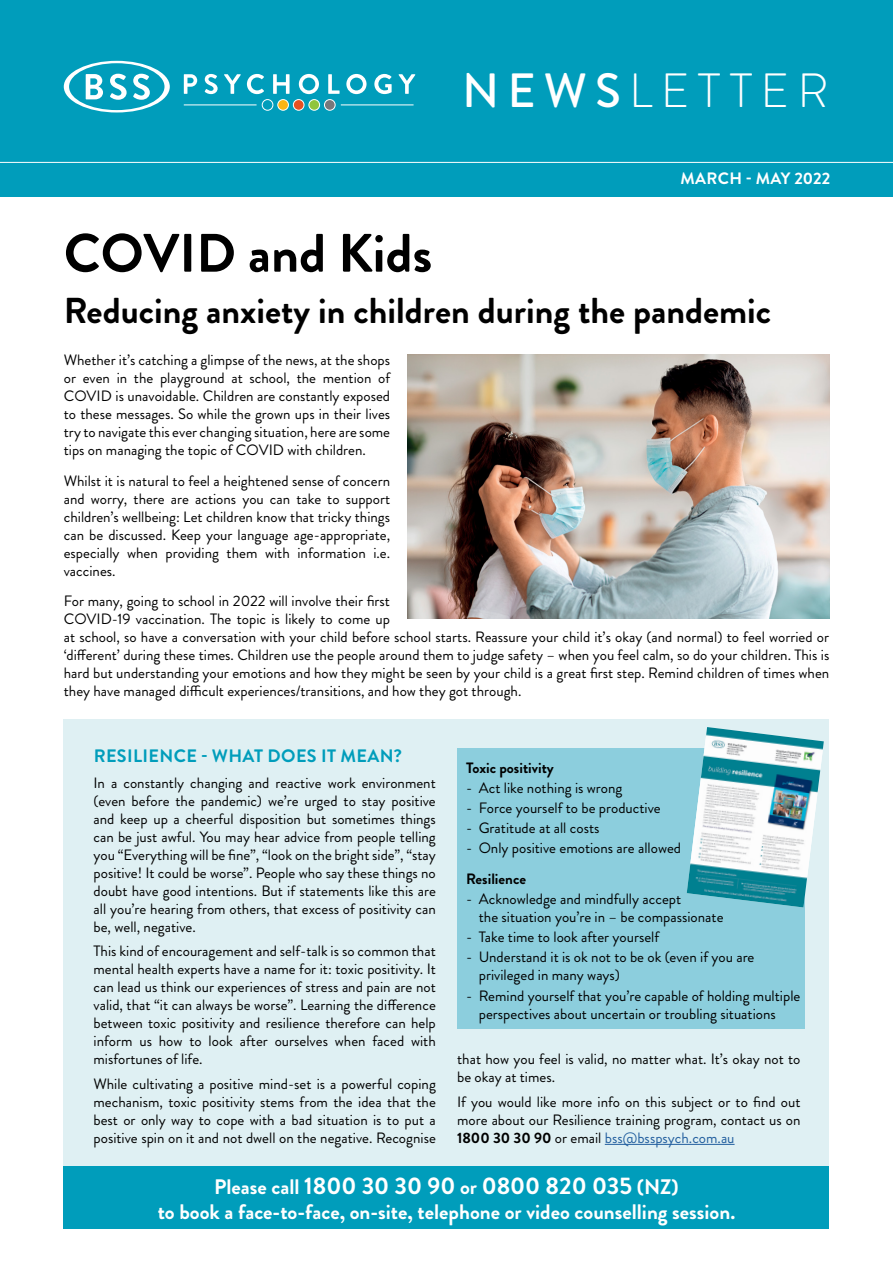
<style>
.page{position:relative;width:893px;height:1263px;background:#fff}
.page>*{position:absolute;margin:0;border:0;box-sizing:border-box;transform-origin:0 0}
.t1{font:700 54px "Brandon Grotesque";color:#000}
.t2{font:300 48px "Brandon Grotesque";letter-spacing:.17em;color:#fff}
.t3{font:700 36px "Brandon Grotesque";color:#000}
.t4{font:700 24px "Brandon Grotesque";color:#fff}
.t5{font:700 21px "Brandon Grotesque";color:#fff}
.t6{font:700 18px "Brandon Grotesque";letter-spacing:.02em;color:#009dbb}
.t7{font:700 16.5px "Brandon Grotesque";letter-spacing:.02em;color:#fff}
.t8{font:15px/18px "Brandon Grotesque";color:#000;text-align:justify}
.t9{font:700 15px "Brandon Grotesque";color:#000}
.s1{font-weight:500}
.s2{font-weight:700}
.s3{color:#215e9e}
.s4{font-size:21px}
</style>
<div class="page">
<div style="left:0;top:0;width:893px;height:197px;background:#009dbb"></div>
<hr style="left:0;top:162px;width:893px;height:1px;background:#fff">
<svg style="left:184px;top:74px;width:13px;height:20px"></svg>
<svg style="left:205px;top:74px;width:13px;height:20px"></svg>
<svg style="left:224px;top:74px;width:17px;height:20px"></svg>
<svg style="left:247px;top:74px;width:17px;height:20px"></svg>
<svg style="left:273px;top:74px;width:17px;height:20px"></svg>
<svg style="left:299px;top:74px;width:20px;height:20px"></svg>
<svg style="left:328px;top:74px;width:12px;height:20px"></svg>
<svg style="left:346px;top:74px;width:20px;height:20px"></svg>
<svg style="left:374px;top:74px;width:18px;height:20px"></svg>
<svg style="left:398px;top:74px;width:17px;height:20px"></svg>
<hr style="left:184px;top:105px;width:73px;height:1px;background:#fff">
<hr style="left:341px;top:105px;width:73px;height:1px;background:#fff">
<svg style="left:64px;top:61px;width:106px;height:51px"></svg>
<div style="left:262px;top:99px;width:11px;height:12px;border:1px solid #fff;border-radius:50%"></div>
<div style="left:278px;top:100px;width:10px;height:10px;background:#fcb515;border-radius:50%"></div>
<div style="left:277px;top:99px;width:12px;height:12px;border:1px solid #fff;border-radius:50%"></div>
<div style="left:293px;top:100px;width:11px;height:10px;background:#e65022;border-radius:50%"></div>
<div style="left:293px;top:99px;width:11px;height:12px;border:1px solid #fff;border-radius:50%"></div>
<div style="left:309px;top:100px;width:11px;height:10px;background:#90c53d;border-radius:50%"></div>
<div style="left:309px;top:99px;width:11px;height:12px;border:1px solid #fff;border-radius:50%"></div>
<div style="left:324px;top:100px;width:11px;height:10px;background:#77787b;border-radius:50%"></div>
<div style="left:324px;top:99px;width:11px;height:12px;border:1px solid #fff;border-radius:50%"></div>
<div style="left:64px;top:719px;width:765px;height:510px;background:#dff0f3"></div>
<div style="left:64px;top:1166px;width:765px;height:63px;background:#009dbb"></div>
<img style="left:407px;top:354px;width:422px;height:265px">
<hr style="left:605px;top:1144px;width:130px;height:1px;background:#215e9e">
<div style="left:457px;top:749px;width:347px;height:280px;background:#8ccedd"></div>
<img style="left:687px;top:727px;width:137px;height:180px">
<h2 class="t2" style="left:462px;top:57px;width:368px"><span class="s1">NEWS</span>LETTER</h2>
<p class="t7" style="left:680px;top:166px;width:151px">MARCH - MAY 2022</p>
<h1 class="t1" style="left:64px;top:215px;width:370px">COVID and Kids</h1>
<h3 class="t3" style="left:64px;top:286px;width:709px">Reducing anxiety in children during the pandemic</h3>
<p class="t8" style="left:64px;top:351px;width:328px">Whether it’s catching a glimpse of the news, at the shops or even in the playground at school, the mention of COVID is unavoidable. Children are constantly exposed to these messages. So while the grown ups in their lives try to navigate this ever changing situation, here are some tips on managing the topic of COVID with children.</p>
<p class="t8" style="left:64px;top:472px;width:328px">Whilst it is natural to feel a heightened sense of concern and worry, there are actions you can take to support children’s wellbeing: Let children know that tricky things can be discussed. Keep your language age-appropriate, especially when providing them with information i.e. vaccines.</p>
<p class="t8" style="left:64px;top:592px;width:767px;text-align:left">For many, going to school in 2022 will involve their first<br>COVID-19 vaccination. The topic is likely to come up<br>at school, so have a conversation with your child before school starts. Reassure your child it’s okay (and normal) to feel worried or ‘different’ during these times. Children use the people around them to judge safety – when you feel calm, so do your children. This is hard but understanding your emotions and how they might be seen by your child is a great first step. Remind children of times when they have managed difficult experiences/transitions, and how they got through.</p>
<p class="t6" style="left:94px;top:743px;width:310px">RESILIENCE - WHAT DOES IT MEAN?</p>
<p class="t8" style="left:94px;top:774px;width:344px">In a constantly changing and reactive work environment (even before the pandemic) we’re urged to stay positive and keep up a cheerful disposition but sometimes things can be just awful. You may hear advice from people telling you “Everything will be fine”, “look on the bright side”, “stay positive! It could be worse”. People who say these things no doubt have good intentions. But if statements like this are all you’re hearing from others, that excess of positivity can be, well, negative.</p>
<p class="t8" style="left:94px;top:942px;width:344px">This kind of encouragement and self-talk is so common that mental health experts have a name for it: toxic positivity. It can lead us think our experiences of stress and pain are not valid, that “it can always be worse”. Learning the difference between toxic positivity and resilience therefore can help inform us how to look after ourselves when faced with misfortunes of life.</p>
<p class="t8" style="left:94px;top:1075px;width:344px">While cultivating a positive mind-set is a powerful coping mechanism, toxic positivity stems from the idea that the best or only way to cope with a bad situation is to put a positive spin on it and not dwell on the negative. Recognise</p>
<p class="t9" style="left:466px;top:757px;width:89px">Toxic positivity</p>
<p class="t8" style="left:466px;top:779px;width:158px">- Act like nothing is wrong</p>
<p class="t8" style="left:466px;top:799px;width:196px">- Force yourself to be productive</p>
<p class="t8" style="left:466px;top:819px;width:135px">- Gratitude at all costs</p>
<p class="t8" style="left:466px;top:839px;width:217px">- Only positive emotions are allowed</p>
<p class="t9" style="left:466px;top:868px;width:62px">Resilience</p>
<p class="t8" style="left:479px;top:890px;width:246px;text-indent:-13px">- Acknowledge and mindfully accept<br>the situation you’re in – be compassionate</p>
<p class="t8" style="left:466px;top:928px;width:195px">- Take time to look after yourself</p>
<p class="t8" style="left:479px;top:948px;width:277px;text-indent:-13px">- Understand it is ok not to be ok (even if you are privileged in many ways)</p>
<p class="t8" style="left:479px;top:987px;width:323px;text-indent:-13px">- Remind yourself that you’re capable of holding multiple perspectives about uncertain or troubling situations</p>
<p class="t8" style="left:457px;top:1050px;width:345px">that how you feel is valid, no matter what. It’s okay not to be okay at times.</p>
<p class="t8" style="left:457px;top:1093px;width:345px">If you would like more info on this subject or to find out more about our Resilience training program, contact us on <span class="s2">1800 30 30 90</span> or email <span class="s3">bss@bsspsych.com.au</span></p>
<h3 class="t4" style="left:214px;top:1169px;width:466px"><span class="s4">Please call</span> 1800 30 30 90 <span class="s4">or</span> 0800 820 035 <span class="s4">(NZ)</span></h3>
<h3 class="t5" style="left:158px;top:1197px;width:579px">to book a face-to-face, on-site, telephone or video counselling session.</h3>
</div>
